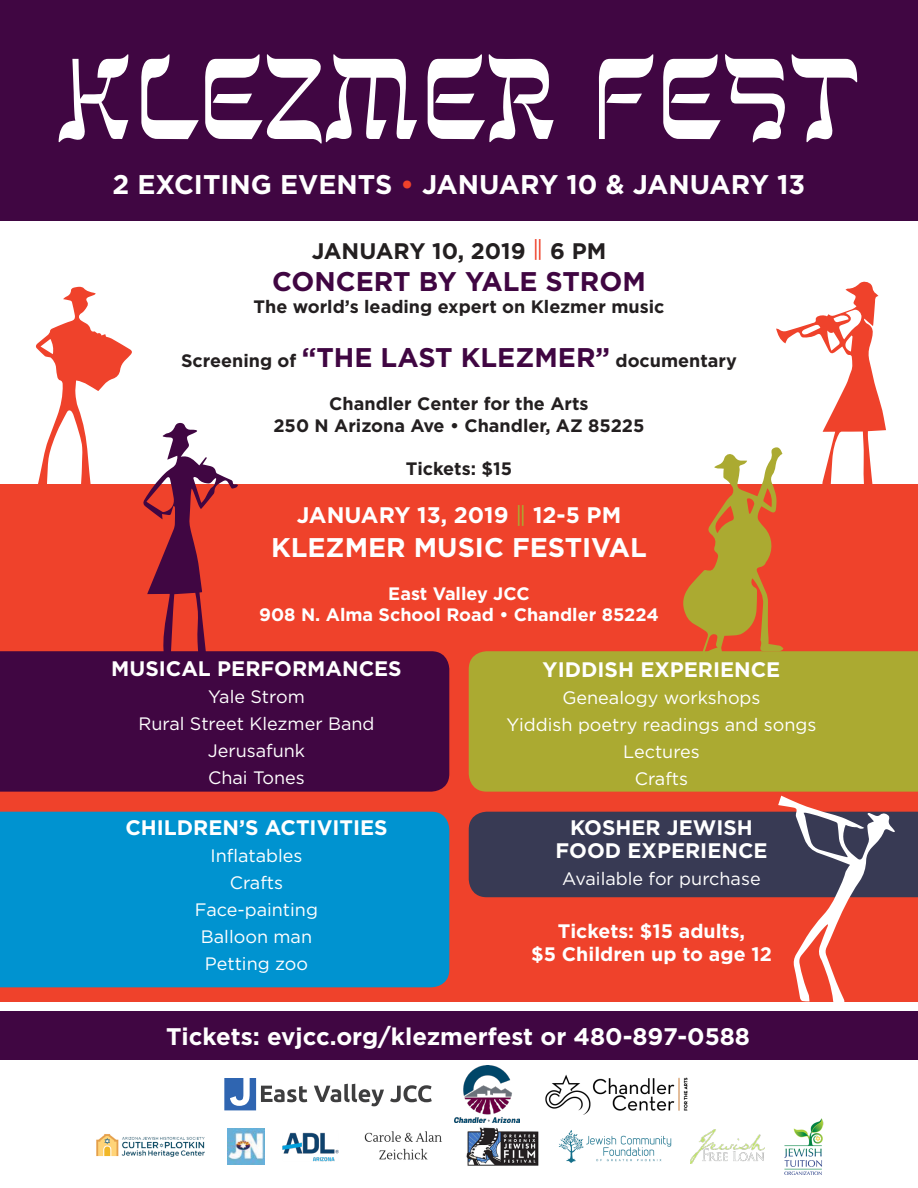
<style>
.page{position:relative;width:918px;height:1188px;background:#fff}
.page>*{position:absolute;margin:0;border:0;box-sizing:border-box;transform-origin:0 0}
.t1{font:109.5px "Kanisah";color:#fff}
.t2{font:700 27px "Gotham";color:#fff}
.t3{font:700 27px "Gotham";color:#400642}
.t4{font:700 24px "Gotham";color:#fff}
.t5{font:700 22.5px "Gotham";color:#fff}
.t6{font:700 22.5px "Gotham";color:#231f20}
.t7{font:700 21px "Gotham";color:#fff}
.t8{font:700 19.5px "Gotham";color:#fff}
.t9{font:18px "Gotham";color:#fff}
.t10{font:700 18px "Gotham";color:#231f20}
.t11{font:700 18px "Gotham";color:#fff}
.s1{color:#ef422b}
.s2{font-weight:400;color:#ef422b}
.s3{font-size:27px;color:#400642}
.s4{font-weight:400;color:#abaa31}
</style>
<div class="page">
<div style="left:0;top:1011px;width:918px;height:49px;background:#400642"></div>
<div style="left:0;top:484px;width:918px;height:518px;background:#ef422b"></div>
<div style="left:0;top:0;width:918px;height:220px;background:#400642"></div>
<svg style="left:35px;top:287px;width:97px;height:197px"></svg>
<img style="left:454px;top:1066px;width:66px;height:57px">
<svg style="left:314px;top:1084px;width:70px;height:22px"></svg>
<svg style="left:390px;top:1085px;width:42px;height:17px"></svg>
<svg style="left:224px;top:1078px;width:83px;height:32px"></svg>
<img style="left:545px;top:1074px;width:143px;height:41px">
<div style="left:0;top:651px;width:449px;height:141px;background:#400642"></div>
<div style="left:0;top:812px;width:449px;height:175px;background:#0093d0"></div>
<div style="left:469px;top:651px;width:449px;height:141px;background:#abaa31"></div>
<svg style="left:681px;top:281px;width:205px;height:375px"></svg>
<svg style="left:469px;top:796px;width:449px;height:206px"></svg>
<svg style="left:143px;top:423px;width:95px;height:236px"></svg>
<img style="left:96px;top:1134px;width:109px;height:23px">
<img style="left:228px;top:1128px;width:36px;height:37px">
<img style="left:282px;top:1132px;width:57px;height:30px">
<img style="left:364px;top:1131px;width:78px;height:29px">
<img style="left:466px;top:1127px;width:73px;height:39px">
<img style="left:559px;top:1130px;width:112px;height:33px">
<img style="left:691px;top:1129px;width:74px;height:35px">
<img style="left:785px;top:1118px;width:38px;height:57px">
<p class="t1" style="left:58px;top:54px;width:804px">KLEZMER FEST</p>
<p class="t2" style="left:113px;top:167px;width:694px">2 EXCITING EVENTS <span class="s1">•</span> JANUARY 10 &amp; JANUARY 13</p>
<p class="t6" style="left:312px;top:236px;width:296px">JANUARY 10, 2019 <span class="s2">||</span> 6 PM</p>
<p class="t3" style="left:272px;top:264px;width:375px">CONCERT BY YALE STROM</p>
<p class="t10" style="left:254px;top:294px;width:412px">The world’s leading expert on Klezmer music</p>
<p class="t10" style="left:181px;top:348px;width:557px">Screening of <span class="s3">“THE LAST KLEZMER”</span> documentary</p>
<p class="t10" style="left:329px;top:392px;width:261px">Chandler Center for the Arts</p>
<p class="t10" style="left:273px;top:413px;width:373px">250 N Arizona Ave • Chandler, AZ 85225</p>
<p class="t10" style="left:406px;top:456px;width:108px">Tickets: $15</p>
<p class="t5" style="left:297px;top:500px;width:326px">JANUARY 13, 2019 <span class="s4">||</span> 12-5 PM</p>
<p class="t2" style="left:271px;top:529px;width:377px">KLEZMER MUSIC FESTIVAL</p>
<p class="t11" style="left:388px;top:581px;width:143px">East Valley JCC</p>
<p class="t11" style="left:259px;top:603px;width:401px">908 N. Alma School Road • Chandler 85224</p>
<p class="t7" style="left:111px;top:655px;width:292px">MUSICAL PERFORMANCES</p>
<p class="t9" style="left:208px;top:685px;width:98px">Yale Strom</p>
<p class="t9" style="left:138px;top:712px;width:238px">Rural Street Klezmer Band</p>
<p class="t9" style="left:208px;top:739px;width:99px">Jerusafunk</p>
<p class="t9" style="left:208px;top:766px;width:98px">Chai Tones</p>
<p class="t7" style="left:125px;top:814px;width:264px">CHILDREN’S ACTIVITIES</p>
<p class="t9" style="left:210px;top:844px;width:94px">Inflatables</p>
<p class="t9" style="left:230px;top:871px;width:55px">Crafts</p>
<p class="t9" style="left:195px;top:898px;width:125px">Face-painting</p>
<p class="t9" style="left:201px;top:925px;width:113px">Balloon man</p>
<p class="t9" style="left:205px;top:952px;width:105px">Petting zoo</p>
<p class="t7" style="left:543px;top:656px;width:239px">YIDDISH EXPERIENCE</p>
<p class="t9" style="left:562px;top:687px;width:200px">Genealogy workshops</p>
<p class="t9" style="left:507px;top:714px;width:311px">Yiddish poetry readings and songs</p>
<p class="t9" style="left:623px;top:741px;width:78px">Lectures</p>
<p class="t9" style="left:635px;top:768px;width:55px">Crafts</p>
<p class="t7" style="left:570px;top:814px;width:184px">KOSHER JEWISH</p>
<p class="t7" style="left:555px;top:836px;width:214px">FOOD EXPERIENCE</p>
<p class="t9" style="left:562px;top:867px;width:200px">Available for purchase</p>
<p class="t8" style="left:558px;top:918px;width:189px">Tickets: $15 adults,</p>
<p class="t8" style="left:531px;top:941px;width:242px">$5 Children up to age 12</p>
<p class="t4" style="left:166px;top:1021px;width:585px">Tickets: evjcc.org/klezmerfest or 480-897-0588</p>
</div>
